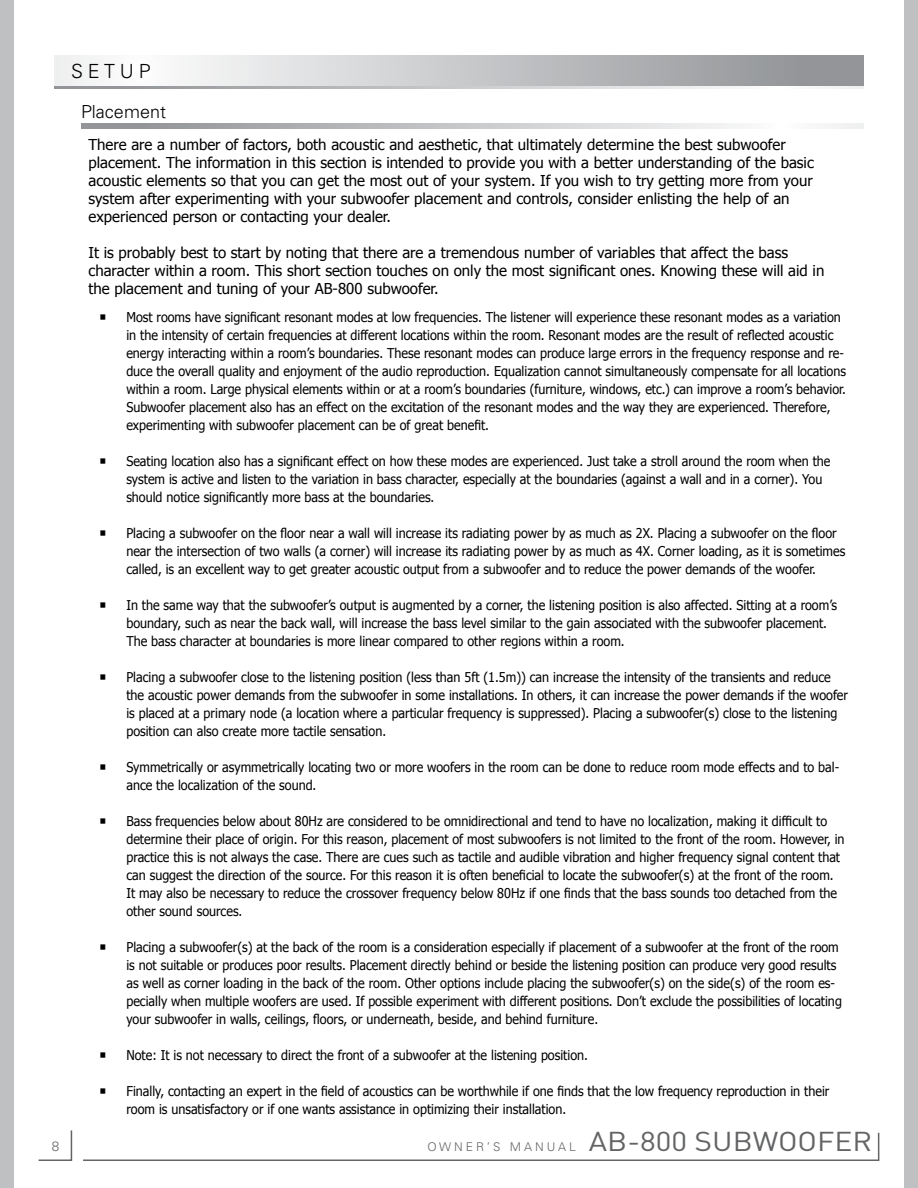
<style>
.page{position:relative;width:918px;height:1188px;background:#fff}
.page>*{position:absolute;margin:0;border:0;box-sizing:border-box;transform-origin:0 0}
.t1{font:27px "DIN";color:#636466;scale:1.11 1}
.t2{font:300 19.5px "Univers LT Std";letter-spacing:.25em;color:#000}
.t3{font:300 18px "Univers LT Std";color:#000}
.t4{font:15px/18px "Tahoma";color:#000}
.t5{font:13.5px/18px "Tahoma";color:#000;scale:.93 1}
.t6{font:300 13.5px "Univers LT Std";color:#636466}
.t7{font:300 12px "Univers LT Std";letter-spacing:.25em;color:#636466}
</style>
<div class="page">
<div style="left:904px;top:0;width:14px;height:1188px;background:#bec0c2"></div>
<div style="left:0;top:0;width:14px;height:1188px;background:#bec0c2"></div>
<svg style="left:38px;top:1130px;width:35px;height:31px"></svg>
<svg style="left:83px;top:1132px;width:797px;height:29px"></svg>
<svg style="left:81px;top:124px;width:783px;height:4px"></svg>
<div style="left:54px;top:55px;width:810px;height:33px;background:linear-gradient(to right,#fff,#8d8f92)"></div>
<svg style="left:54px;top:87px;width:810px;height:2px"></svg>
<h2 class="t2" style="left:71px;top:60px;width:81px">SETUP</h2>
<h3 class="t3" style="left:81px;top:101px;width:87px">Placement</h3>
<p class="t4" style="left:88px;top:135px;width:727px">There are a number of factors, both acoustic and aesthetic, that ultimately determine the best subwoofer placement. The information in this section is intended to provide you with a better understanding of the basic acoustic elements so that you can get the most out of your system. If you wish to try getting more from your system after experimenting with your subwoofer placement and controls, consider enlisting the help of an experienced person or contacting your dealer.</p>
<p class="t4" style="left:88px;top:243px;width:737px">It is probably best to start by noting that there are a tremendous number of variables that affect the bass character within a room. This short section touches on only the most significant ones. Knowing these will aid in the placement and tuning of your AB-800 subwoofer.</p>
<p class="t5" style="left:126px;top:308px;width:775px">Most rooms have significant resonant modes at low frequencies. The listener will experience these resonant modes as a variation in the intensity of certain frequencies at different locations within the room. Resonant modes are the result of reflected acoustic energy interacting within a room’s boundaries. These resonant modes can produce large errors in the frequency response and re&shy;duce the overall quality and enjoyment of the audio reproduction. Equalization cannot simultaneously compensate for all locations within a room. Large physical elements within or at a room’s boundaries (furniture, windows, etc.) can improve a room’s behavior.<br>Subwoofer placement also has an effect on the excitation of the resonant modes and the way they are experienced. Therefore, experimenting with subwoofer placement can be of great benefit.</p>
<p class="t5" style="left:126px;top:452px;width:759px">Seating location also has a significant effect on how these modes are experienced. Just take a stroll around the room when the system is active and listen to the variation in bass character, especially at the boundaries (against a wall and in a corner). You should notice significantly more bass at the boundaries.</p>
<p class="t5" style="left:126px;top:524px;width:775px">Placing a subwoofer on the floor near a wall will increase its radiating power by as much as 2X. Placing a subwoofer on the floor near the intersection of two walls (a corner) will increase its radiating power by as much as 4X. Corner loading, as it is sometimes called, is an excellent way to get greater acoustic output from a subwoofer and to reduce the power demands of the woofer.</p>
<p class="t5" style="left:126px;top:596px;width:766px">In the same way that the subwoofer’s output is augmented by a corner, the listening position is also affected. Sitting at a room’s boundary, such as near the back wall, will increase the bass level similar to the gain associated with the subwoofer placement.<br>The bass character at boundaries is more linear compared to other regions within a room.</p>
<p class="t5" style="left:126px;top:668px;width:777px">Placing a subwoofer close to the listening position (less than 5ft (1.5m)) can increase the intensity of the transients and reduce the acoustic power demands from the subwoofer in some installations. In others, it can increase the power demands if the woofer is placed at a primary node (a location where a particular frequency is suppressed). Placing a subwoofer(s) close to the listening position can also create more tactile sensation.</p>
<p class="t5" style="left:126px;top:758px;width:768px">Symmetrically or asymmetrically locating two or more woofers in the room can be done to reduce room mode effects and to bal&shy;ance the localization of the sound.</p>
<p class="t5" style="left:126px;top:812px;width:774px">Bass frequencies below about 80Hz are considered to be omnidirectional and tend to have no localization, making it difficult to determine their place of origin. For this reason, placement of most subwoofers is not limited to the front of the room. However, in practice this is not always the case. There are cues such as tactile and audible vibration and higher frequency signal content that can suggest the direction of the source. For this reason it is often beneficial to locate the subwoofer(s) at the front of the room.<br>It may also be necessary to reduce the crossover frequency below 80Hz if one finds that the bass sounds too detached from the other sound sources.</p>
<p class="t5" style="left:126px;top:938px;width:771px">Placing a subwoofer(s) at the back of the room is a consideration especially if placement of a subwoofer at the front of the room is not suitable or produces poor results. Placement directly behind or beside the listening position can produce very good results as well as corner loading in the back of the room. Other options include placing the subwoofer(s) on the side(s) of the room es&shy;pecially when multiple woofers are used. If possible experiment with different positions. Don’t exclude the possibilities of locating your subwoofer in walls, ceilings, floors, or underneath, beside, and behind furniture.</p>
<p class="t5" style="left:126px;top:1046px;width:498px">Note: It is not necessary to direct the front of a subwoofer at the listening position.</p>
<p class="t5" style="left:126px;top:1082px;width:757px">Finally, contacting an expert in the field of acoustics can be worthwhile if one finds that the low frequency reproduction in their room is unsatisfactory or if one wants assistance in optimizing their installation.</p>
<p class="t6" style="left:52px;top:1138px;width:9px">8</p>
<p class="t7" style="left:428px;top:1140px;width:150px">OWNER’S MANUAL</p>
<h1 class="t1" style="left:589px;top:1125px;width:257px">AB-800 SUBWOOFER</h1>
</div>
